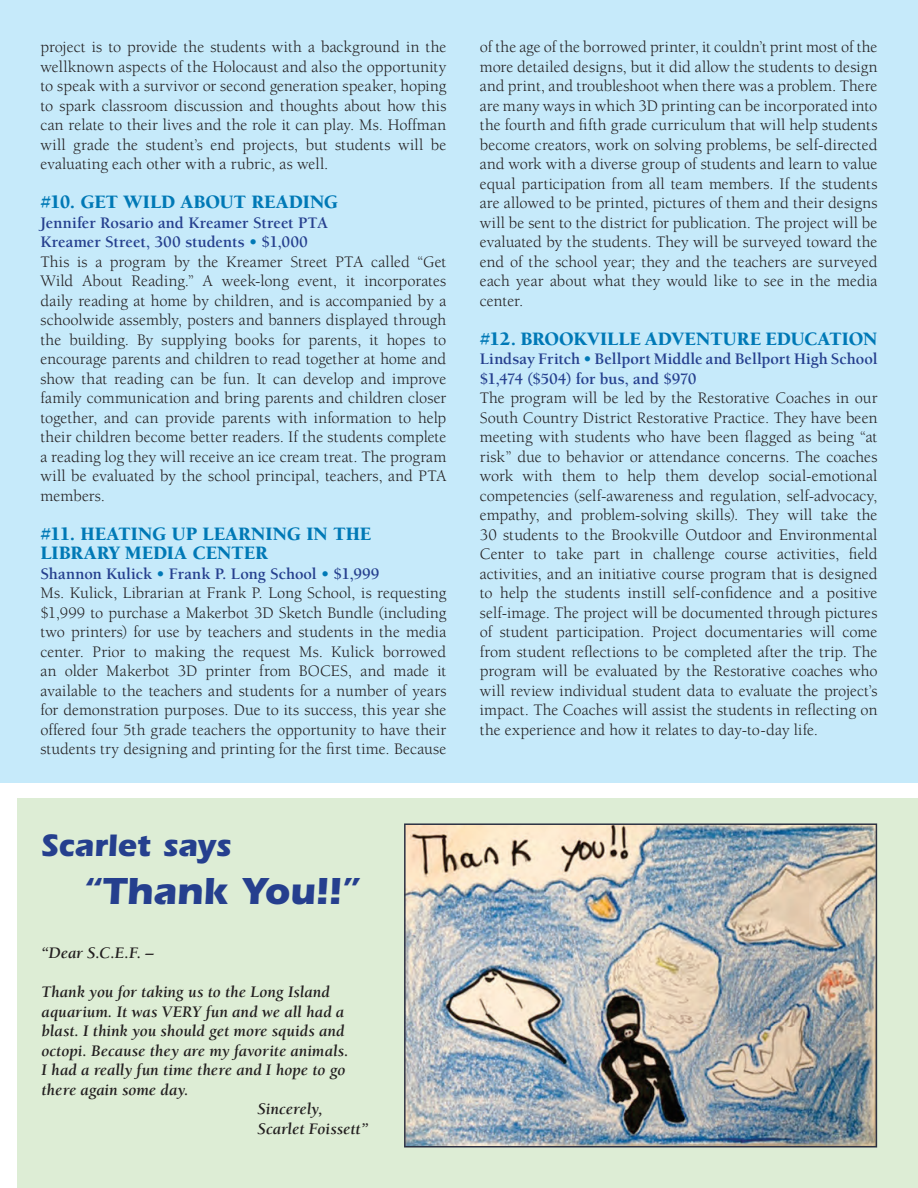
<style>
.page{position:relative;width:918px;height:1188px;background:#fff}
.page>*{position:absolute;margin:0;border:0;box-sizing:border-box;transform-origin:0 0}
.t1{font:700 39px "ITC Eras Std";letter-spacing:-.005em;color:#253f8e}
.t2{font:700 32.25px "ITC Eras Std";letter-spacing:-.01em;color:#253f8e}
.t3{font:900 19.5px/19.5px "Berkeley Std";color:#0079b6}
.t4{font:16.5px/19.5px "Berkeley Std";color:#231f20;text-align:justify}
.t5{font:italic 700 16.5px "Berkeley Std";color:#231f20}
.t6{font:700 16.5px/19.5px "Berkeley Std";letter-spacing:-.005em;color:#253f8e}
.s1{font-weight:700;color:#253f8e}
.s2{font-weight:700;color:#0079b6}
.s3{color:#0079b6}
</style>
<div class="page">
<div style="left:17px;top:798px;width:901px;height:390px;background:#ddedd5"></div>
<div style="left:0;top:0;width:918px;height:783px;background:#c6eafa"></div>
<img style="left:407px;top:826px;width:467px;height:319px">
<div style="left:404px;top:823px;width:473px;height:325px;border:2px solid #2b3143"></div>
<p class="t4" style="left:40px;top:37px;width:407px">project is to provide the students with a background in the wellknown aspects of the Holocaust and also the opportunity to speak with a survivor or second generation speaker, hoping to spark classroom discussion and thoughts about how this can relate to their lives and the role it can play. Ms. Hoffman will grade the student’s end projects, but students will be evaluating each other with a rubric, as well.</p>
<p class="t3" style="left:40px;top:193px;width:299px">#10. GET WILD ABOUT READING</p>
<p class="t4" style="left:40px;top:213px;width:407px;text-align:left"><span class="s1">Jennifer Rosario and Kreamer Street PTA<br>Kreamer Street, 300 students</span> <span class="s2">•</span> <span class="s1">$1,000<br></span>This is a program by the Kreamer Street PTA called “Get Wild About Reading.” A week-long event, it incorporates daily reading at home by children, and is accompanied by a schoolwide assembly, posters and banners displayed through the building. By supplying books for parents, it hopes to encourage parents and children to read together at home and show that reading can be fun. It can develop and improve family communication and bring parents and children closer together, and can provide parents with information to help their children become better readers. If the students complete a reading log they will receive an ice cream treat. The program will be evaluated by the school principal, teachers, and PTA members.</p>
<p class="t3" style="left:40px;top:524px;width:332px">#11. HEATING UP LEARNING IN THE<br>LIBRARY MEDIA CENTER</p>
<p class="t4" style="left:40px;top:564px;width:407px;text-align:left"><span class="s1">Shannon Kulick</span> <span class="s2">•</span> <span class="s1">Frank P. Long School</span> <span class="s2">•</span> <span class="s1">$1,999<br></span>Ms. Kulick, Librarian at Frank P. Long School, is requesting $1,999 to purchase a Makerbot 3D Sketch Bundle (including two printers) for use by teachers and students in the media center. Prior to making the request Ms. Kulick borrowed an older Makerbot 3D printer from BOCES, and made it available to the teachers and students for a number of years for demonstration purposes. Due to its success, this year she offered four 5th grade teachers the opportunity to have their students try designing and printing for the first time. Because</p>
<h2 class="t2" style="left:40px;top:826px;width:192px">Scarlet says</h2>
<h1 class="t1" style="left:84px;top:868px;width:276px">“Thank You!!”</h1>
<p class="t5" style="left:42px;top:944px;width:114px">“Dear S.C.E.F. –</p>
<p class="t5" style="left:42px;top:983px;width:290px">Thank you for taking us to the Long Island</p>
<p class="t5" style="left:42px;top:1003px;width:304px">aquarium. It was VERY fun and we all had a</p>
<p class="t5" style="left:42px;top:1022px;width:304px">blast. I think you should get more squids and</p>
<p class="t5" style="left:42px;top:1042px;width:309px">octopi. Because they are my favorite animals.</p>
<p class="t5" style="left:42px;top:1061px;width:305px">I had a really fun time there and I hope to go</p>
<p class="t5" style="left:42px;top:1081px;width:149px">there again some day.</p>
<p class="t5" style="left:258px;top:1100px;width:67px">Sincerely,</p>
<p class="t5" style="left:258px;top:1120px;width:112px">Scarlet Foissett”</p>
<p class="t4" style="left:480px;top:38px;width:399px">of the age of the borrowed printer, it couldn’t print most of the more detailed designs, but it did allow the students to design and print, and troubleshoot when there was a problem. There are many ways in which 3D printing can be incorporated into the fourth and fifth grade curriculum that will help students become creators, work on solving problems, be self-directed and work with a diverse group of students and learn to value equal participation from all team members. If the students are allowed to be printed, pictures of them and their designs will be sent to the district for publication. The project will be evaluated by the students. They will be surveyed toward the end of the school year; they and the teachers are surveyed each year about what they would like to see in the media center.</p>
<p class="t3" style="left:480px;top:329px;width:399px">#12. BROOKVILLE ADVENTURE EDUCATION</p>
<p class="t6" style="left:480px;top:349px;width:399px">Lindsay Fritch <span class="s3">•</span> Bellport Middle and Bellport High School $1,474 ($504) for bus, and $970</p>
<p class="t4" style="left:480px;top:388px;width:399px">The program will be led by the Restorative Coaches in our South Country District Restorative Practice. They have been meeting with students who have been flagged as being “at risk” due to behavior or attendance concerns. The coaches work with them to help them develop social-emotional competencies (self-awareness and regulation, self-advocacy, empathy, and problem-solving skills). They will take the 30 students to the Brookville Outdoor and Environmental Center to take part in challenge course activities, field activities, and an initiative course program that is designed to help the students instill self-confidence and a positive self-image. The project will be documented through pictures of student participation. Project documentaries will come from student reflections to be completed after the trip. The program will be evaluated by the Restorative coaches who will review individual student data to evaluate the project’s impact. The Coaches will assist the students in reflecting on the experience and how it relates to day-to-day life.</p>
</div>
